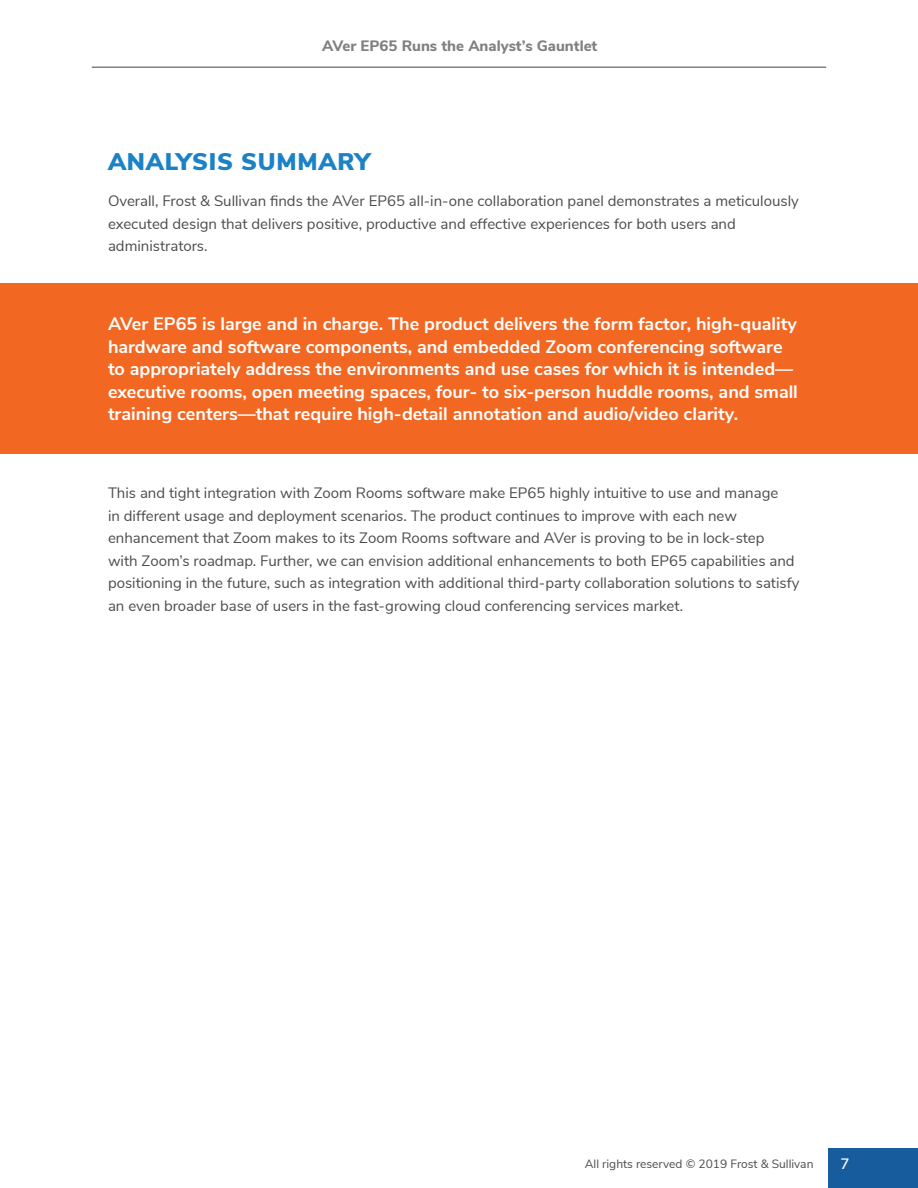
<style>
.page{position:relative;width:918px;height:1188px;background:#fff}
.page>*{position:absolute;margin:0;border:0;box-sizing:border-box;transform-origin:0 0}
.t1{font:900 24px "Nunito Sans";letter-spacing:.03em;color:#1b82c5}
.t2{font:700 18px/22.5px "Nunito Sans";color:#fff}
.t3{font:15px/22.5px "Nunito Sans";color:#4b4c4d}
.t4{font:800 15px "Nunito Sans";color:#7f807f}
.t5{font:600 15px "Nunito Sans";color:#fff}
.t6{font:12px "Nunito Sans";color:#4b4c4d}
</style>
<div class="page">
<div style="left:828px;top:1148px;width:90px;height:40px;background:#175d9e"></div>
<hr style="left:92px;top:66px;width:734px;height:2px;background:#7f807f">
<div style="left:0;top:283px;width:918px;height:171px;background:#f26823"></div>
<p class="t4" style="left:322px;top:35px;width:277px">AVer EP65 Runs the Analyst’s Gauntlet</p>
<h1 class="t1" style="left:108px;top:144px;width:264px">ANALYSIS SUMMARY</h1>
<p class="t3" style="left:108px;top:189px;width:692px">Overall, Frost &amp; Sullivan finds the AVer EP65 all-in-one collaboration panel demonstrates a meticulously executed design that delivers positive, productive and effective experiences for both users and administrators.</p>
<p class="t2" style="left:108px;top:312px;width:691px">AVer EP65 is large and in charge. The product delivers the form factor, high-quality hardware and software components, and embedded Zoom conferencing software to appropriately address the environments and use cases for which it is intended— executive rooms, open meeting spaces, four- to six-person huddle rooms, and small training centers—that require high-detail annotation and audio/video clarity.</p>
<p class="t3" style="left:108px;top:481px;width:693px">This and tight integration with Zoom Rooms software make EP65 highly intuitive to use and manage<br>in different usage and deployment scenarios. The product continues to improve with each new enhancement that Zoom makes to its Zoom Rooms software and AVer is proving to be in lock-step<br>with Zoom’s roadmap. Further, we can envision additional enhancements to both EP65 capabilities and positioning in the future, such as integration with additional third-party collaboration solutions to satisfy an even broader base of users in the fast-growing cloud conferencing services market.</p>
<p class="t6" style="left:585px;top:1155px;width:230px">All rights reserved © 2019 Frost &amp; Sullivan</p>
<p class="t5" style="left:841px;top:1153px;width:10px">7</p>
</div>
